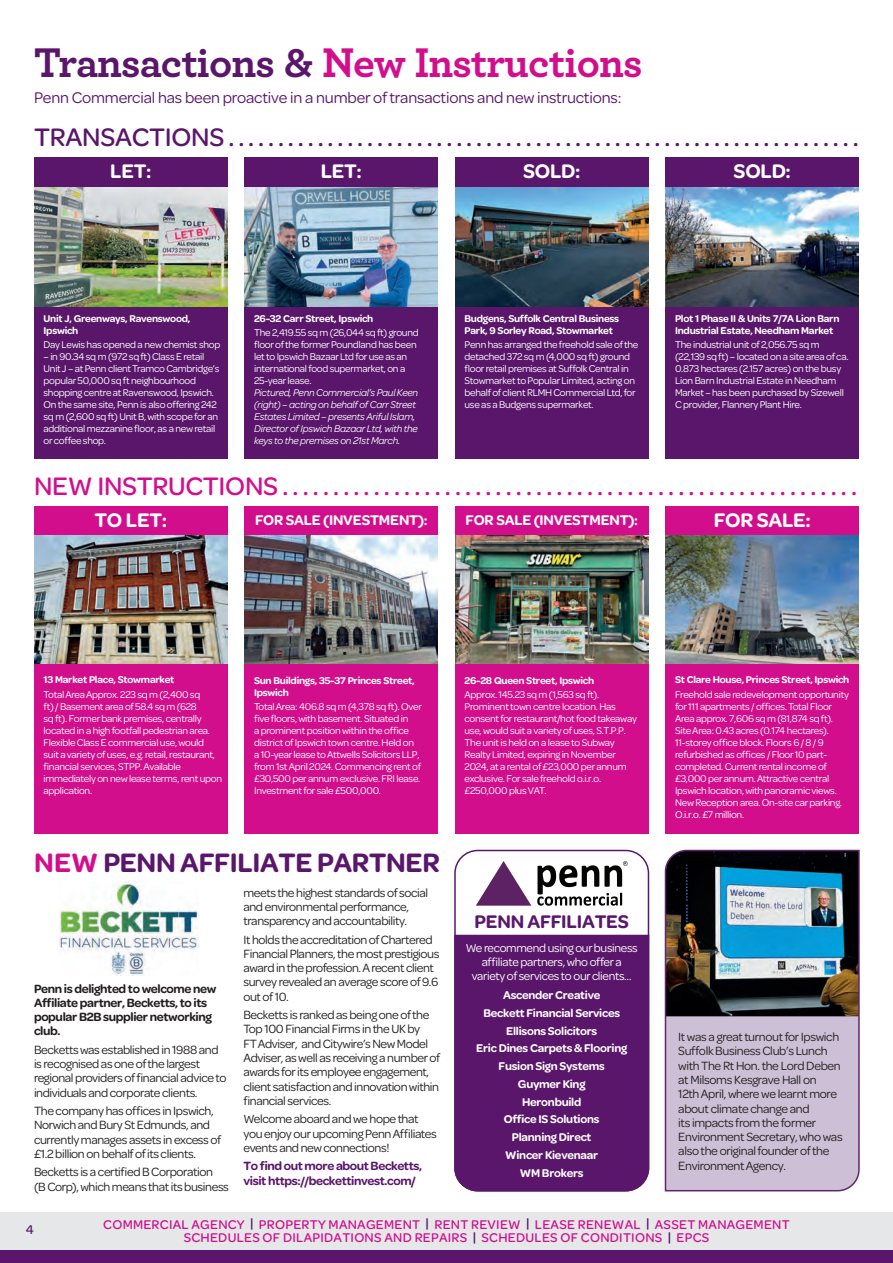
<style>
.page{position:relative;width:893px;height:1263px;background:#fff}
.page>*{position:absolute;margin:0;border:0;box-sizing:border-box;transform-origin:0 0}
.t1{font:700 43.5px "Archer";letter-spacing:-.02em;color:#d20e8c}
.t2{font:600 28.5px "Omnes";letter-spacing:-.01em;color:#5a166b}
.t3{font:500 27px "Omnes";letter-spacing:-.01em;color:#5a166b}
.t4{font:500 27px "Omnes";letter-spacing:-.01em;color:#d20e8c}
.t5{font:600 21px "Omnes";letter-spacing:-.01em;color:#fff}
.t6{font:600 19.5px "Omnes";letter-spacing:-.01em;color:#5a166b}
.t7{font:16.5px "Omnes";letter-spacing:-.01em;color:#5a166b}
.t8{font:600 15px "Omnes";letter-spacing:-.01em;color:#fff}
.t9{font:500 13.5px/13.5px "Omnes";letter-spacing:.02em;color:#d20e8c;text-align:center}
.t10{font:500 13.5px "Omnes";color:#5a166b}
.t11{font:12.75px/14.2px "Omnes";letter-spacing:-.03em;color:#231f20}
.t12{font:600 12.75px/14.2px "Omnes";letter-spacing:-.03em;color:#231f20}
.t13{font:600 12.75px/14.2px "Omnes";letter-spacing:-.03em;color:#5a166b}
.t14{font:12.3px/14.2px "Omnes";letter-spacing:-.025em;color:#fff;text-align:center}
.t15{font:600 12px/17.7px "Omnes";letter-spacing:-.02em;color:#fff;text-align:center}
.t16{font:10.5px/12px "Omnes";letter-spacing:-.025em;color:#fff}
.t17{font:600 10.5px/12px "Omnes";letter-spacing:-.025em;color:#fff}
.t18{font:italic 10.5px/12px "Omnes";letter-spacing:-.025em;color:#fff}
.s1{color:#5a166b}
.s2{color:#d20e8c}
</style>
<div class="page">
<div style="left:0;top:1212px;width:893px;height:38px;background:#e6e7e9"></div>
<div style="left:0;top:1250px;width:893px;height:13px;background:#5a166b"></div>
<div style="left:454px;top:934px;width:196px;height:258px;background:#5a166b"></div>
<svg style="left:476px;top:861px;width:55px;height:45px"></svg>
<svg style="left:537px;top:861px;width:91px;height:45px"></svg>
<div style="left:34px;top:157px;width:193px;height:302px;background:#5a166b"></div>
<div style="left:455px;top:157px;width:193px;height:302px;background:#5a166b"></div>
<div style="left:244px;top:157px;width:194px;height:302px;background:#5a166b"></div>
<div style="left:34px;top:506px;width:193px;height:327px;background:#d20e8c"></div>
<div style="left:665px;top:506px;width:194px;height:327px;background:#d20e8c"></div>
<div style="left:244px;top:506px;width:194px;height:327px;background:#d20e8c"></div>
<div style="left:455px;top:506px;width:193px;height:327px;background:#d20e8c"></div>
<div style="left:665px;top:157px;width:194px;height:302px;background:#5a166b"></div>
<img style="left:34px;top:187px;width:193px;height:119px">
<img style="left:455px;top:187px;width:193px;height:119px">
<img style="left:244px;top:187px;width:194px;height:119px">
<img style="left:34px;top:536px;width:193px;height:127px">
<img style="left:665px;top:536px;width:194px;height:127px">
<img style="left:244px;top:536px;width:194px;height:127px">
<img style="left:455px;top:536px;width:193px;height:127px">
<img style="left:665px;top:187px;width:194px;height:119px">
<img style="left:60px;top:881px;width:138px;height:94px">
<svg style="left:664px;top:849px;width:196px;height:343px;background:#8a8fa0"></svg>
<h1 class="t1" style="left:34px;top:29px;width:610px"><span class="s1">Transactions &amp;</span> New Instructions</h1>
<h3 class="t7" style="left:34px;top:86px;width:589px">Penn Commercial has been proactive in a number of transactions and new instructions:</h3>
<h3 class="t3" style="left:34px;top:122px;width:826px">TRANSACTIONS . . . . . . . . . . . . . . . . . . . . . . . . . . . . . . . . . . . . . . . . . . . . . . . . . . . . . . . . . . . . . . . .</h3>
<h3 class="t5" style="left:110px;top:159px;width:43px">LET:</h3>
<h3 class="t5" style="left:321px;top:159px;width:43px">LET:</h3>
<h3 class="t5" style="left:523px;top:159px;width:59px">SOLD:</h3>
<h3 class="t5" style="left:734px;top:159px;width:59px">SOLD:</h3>
<p class="t17" style="left:44px;top:312px;width:148px">Unit J, Greenways, Ravenswood,<br>Ipswich</p>
<p class="t16" style="left:44px;top:338px;width:178px">Day Lewis has opened a new chemist shop</p>
<p class="t16" style="left:44px;top:350px;width:177px">– in 90.34 sq m (972 sq ft) Class E retail Unit J – at Penn client Tramco Cambridge’s popular 50,000 sq ft neighbourhood shopping centre at Ravenswood, Ipswich.<br>On the same site, Penn is also offering 242 sq m (2,600 sq ft) Unit B, with scope for an additional mezzanine floor, as a new retail or coffee shop.</p>
<p class="t17" style="left:254px;top:312px;width:121px">26-32 Carr Street, Ipswich</p>
<p class="t16" style="left:254px;top:326px;width:166px">The 2,419.55 sq m (26,044 sq ft) ground floor of the former Poundland has been let to Ipswich Bazaar Ltd for use as an international food supermarket, on a 25-year lease.</p>
<p class="t18" style="left:254px;top:387px;width:166px">Pictured, Penn Commercial’s Paul Keen (right) – acting on behalf of Carr Street Estates Limited – presents Ariful Islam, Director of Ipswich Bazaar Ltd, with the keys to the premises on 21st March.</p>
<p class="t17" style="left:465px;top:312px;width:156px">Budgens, Suffolk Central Business<br>Park, 9 Sorley Road, Stowmarket</p>
<p class="t16" style="left:465px;top:338px;width:175px">Penn has arranged the freehold sale of the detached 372 sq m (4,000 sq ft) ground floor retail premises at Suffolk Central in Stowmarket to Popular Limited, acting on behalf of client RLMH Commercial Ltd, for use as a Budgens supermarket.</p>
<p class="t17" style="left:675px;top:313px;width:166px">Plot 1 Phase II &amp; Units 7/7A Lion Barn<br>Industrial Estate, Needham Market</p>
<p class="t16" style="left:675px;top:338px;width:175px">The industrial unit of 2,056.75 sq m (22,139 sq ft) – located on a site area of ca.<br>0.873 hectares (2.157 acres) on the busy Lion Barn Industrial Estate in Needham Market – has been purchased by Sizewell C provider, Flannery Plant Hire.</p>
<h3 class="t4" style="left:34px;top:471px;width:824px">NEW INSTRUCTIONS . . . . . . . . . . . . . . . . . . . . . . . . . . . . . . . . . . . . . . . . . . . . . . . . . . . . . . . . .</h3>
<h3 class="t5" style="left:95px;top:508px;width:74px">TO LET:</h3>
<h3 class="t8" style="left:255px;top:511px;width:174px">FOR SALE (INVESTMENT):</h3>
<h3 class="t8" style="left:466px;top:511px;width:174px">FOR SALE (INVESTMENT):</h3>
<h3 class="t5" style="left:714px;top:508px;width:99px">FOR SALE:</h3>
<p class="t17" style="left:44px;top:674px;width:132px">13 Market Place, Stowmarket</p>
<p class="t16" style="left:44px;top:687px;width:180px">Total Area Approx. 223 sq m (2,400 sq<br>ft) / Basement area of 58.4 sq m (628<br>sq ft). Former bank premises, centrally located in a high footfall pedestrian area.<br>Flexible Class E commercial use, would<br>suit a variety of uses, e.g. retail, restaurant, financial services, STPP. Available immediately on new lease terms, rent upon application.</p>
<p class="t17" style="left:254px;top:674px;width:162px">Sun Buildings, 35-37 Princes Street,<br>Ipswich</p>
<p class="t16" style="left:254px;top:699px;width:169px">Total Area: 406.8 sq m (4,378 sq ft). Over five floors, with basement. Situated in<br>a prominent position within the office district of Ipswich town centre. Held on<br>a 10-year lease to Attwells Solicitors LLP, from 1st April 2024. Commencing rent of £30,500 per annum exclusive. FRI lease.<br>Investment for sale £500,000.</p>
<h2 class="t2" style="left:34px;top:847px;width:407px"><span class="s2">NEW</span> PENN AFFILIATE PARTNER</h2>
<p class="t12" style="left:34px;top:981px;width:184px">Penn is delighted to welcome new<br>Affiliate partner, Becketts, to its popular B2B supplier networking club.</p>
<p class="t11" style="left:34px;top:1042px;width:194px">Becketts was established in 1988 and is recognised as one of the largest regional providers of financial advice to individuals and corporate clients.</p>
<p class="t11" style="left:34px;top:1103px;width:189px">The company has offices in Ipswich, Norwich and Bury St Edmunds, and currently manages assets in excess of £1.2 billion on behalf of its clients.</p>
<p class="t11" style="left:34px;top:1164px;width:196px">Becketts is a certified B Corporation<br>(B Corp), which means that its business</p>
<p class="t11" style="left:243px;top:884px;width:186px">meets the highest standards of social and environmental performance, transparency and accountability.</p>
<p class="t11" style="left:243px;top:931px;width:197px">It holds the accreditation of Chartered Financial Planners, the most prestigious award in the profession. A recent client survey revealed an average score of 9.6 out of 10.</p>
<p class="t11" style="left:243px;top:1007px;width:198px">Becketts is ranked as being one of the Top 100 Financial Firms in the UK by<br>FT Adviser, and Citywire’s New Model Adviser, as well as receiving a number of awards for its employee engagement, client satisfaction and innovation within financial services.</p>
<p class="t11" style="left:243px;top:1111px;width:195px">Welcome aboard and we hope that you enjoy our upcoming Penn Affiliates events and new connections!</p>
<p class="t13" style="left:243px;top:1159px;width:180px">To find out more about Becketts, visit https://beckettinvest.com/</p>
<p class="t17" style="left:465px;top:674px;width:131px">26-28 Queen Street, Ipswich</p>
<p class="t16" style="left:465px;top:687px;width:174px">Approx. 145.23 sq m (1,563 sq ft).<br>Prominent town centre location. Has consent for restaurant/hot food takeaway use, would suit a variety of uses, S.T.P.P.<br>The unit is held on a lease to Subway Realty Limited, expiring in November 2024, at a rental of £23,000 per annum exclusive. For sale freehold o.i.r.o. £250,000 plus VAT.</p>
<h3 class="t6" style="left:475px;top:910px;width:156px">PENN AFFILIATES</h3>
<p class="t14" style="left:466px;top:940px;width:174px">We recommend using our business affiliate partners, who offer a variety of services to our clients…</p>
<p class="t15" style="left:476px;top:986px;width:152px">Ascender Creative<br>Beckett Financial Services<br>Ellisons Solicitors<br>Eric Dines Carpets &amp; Flooring<br>Fusion Sign Systems<br>Guymer King<br>Heronbuild<br>Office IS Solutions<br>Planning Direct<br>Wincer Kievenaar<br>WM Brokers</p>
<p class="t17" style="left:675px;top:674px;width:176px">St Clare House, Princes Street, Ipswich</p>
<p class="t16" style="left:675px;top:687px;width:175px">Freehold sale redevelopment opportunity for 111 apartments / offices. Total Floor Area approx. 7,606 sq m (81,874 sq ft).<br>Site Area: 0.43 acres (0.174 hectares).<br>11-storey office block. Floors 6 / 8 / 9 refurbished as offices / Floor 10 part&shy;completed. Current rental income of £3,000 per annum. Attractive central Ipswich location, with panoramic views.<br>New Reception area. On-site car parking.<br>O.i.r.o. £7 million.</p>
<p class="t11" style="left:678px;top:1029px;width:166px">It was a great turnout for Ipswich<br>Suffolk Business Club’s Lunch with The Rt Hon. the Lord Deben at Milsoms Kesgrave Hall on<br>12th April, where we learnt more about climate change and<br>its impacts from the former<br>Environment Secretary, who was also the original founder of the<br>Environment Agency.</p>
<p class="t10" style="left:26px;top:1222px;width:10px">4</p>
<p class="t9" style="left:103px;top:1217px;width:688px">COMMERCIAL AGENCY <span class="s1">|</span> PROPERTY MANAGEMENT <span class="s1">|</span> RENT REVIEW <span class="s1">|</span> LEASE RENEWAL <span class="s1">|</span> ASSET MANAGEMENT<br>SCHEDULES OF DILAPIDATIONS AND REPAIRS <span class="s1">|</span> SCHEDULES OF CONDITIONS <span class="s1">|</span> EPCS</p>
</div>
